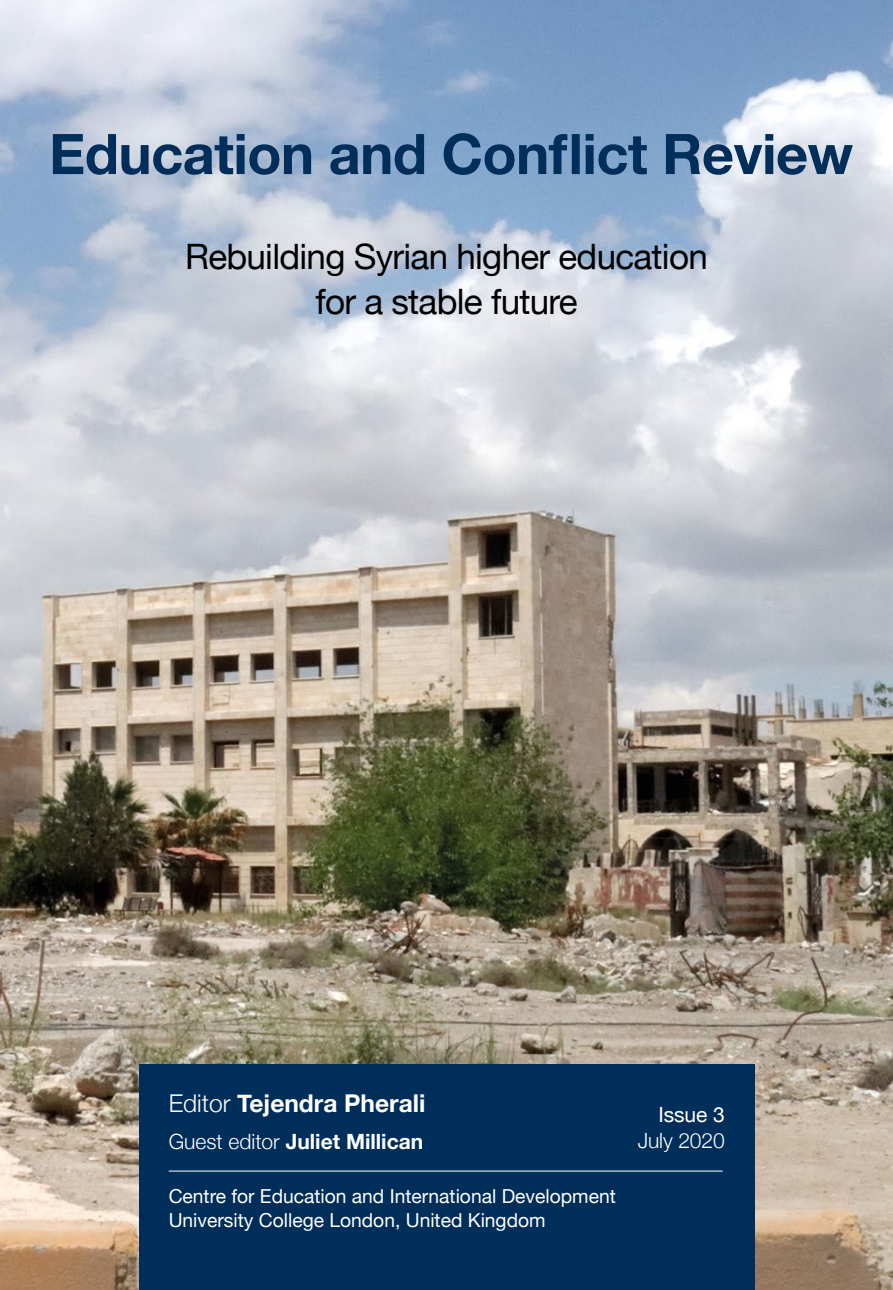
<style>
.page{position:relative;width:893px;height:1290px;background:#fff}
.page>*{position:absolute;margin:0;border:0;box-sizing:border-box;transform-origin:0 0}
.t1{font:700 56px "Helvetica Neue";letter-spacing:-.01em;color:#002e5a}
.t2{font:35px/45.5px "Helvetica Neue";letter-spacing:-.02em;color:#000;text-align:center}
.t3{font:700 24.5px "Helvetica Neue";color:#fff}
.t4{font:700 21px "Helvetica Neue";color:#fff}
.t5{font:300 21px "Helvetica Neue";letter-spacing:-.005em;color:#fff}
.t6{font:21px "Helvetica Neue";letter-spacing:-.005em;color:#fff}
.t7{font:19.25px/24.5px "Helvetica Neue";color:#fff}
.s1{font-weight:300}
</style>
<div class="page">
<img style="left:0;top:0;width:893px;height:1290px">
<div style="left:139px;top:1064px;width:615px;height:226px;background:#002e5a"></div>
<hr style="left:169px;top:1170px;width:554px;height:1px;background:#fff">
<h1 class="t1" style="left:49px;top:110px;width:806px">Education and Conflict Review</h1>
<h2 class="t2" style="left:185px;top:235px;width:524px">Rebuilding Syrian higher education for a stable future</h2>
<p class="t3" style="left:169px;top:1084px;width:258px"><span class="s1">Editor</span> Tejendra Pherali</p>
<p class="t4" style="left:169px;top:1124px;width:256px"><span class="s1">Guest editor</span> Juliet Millican</p>
<p class="t7" style="left:169px;top:1185px;width:449px">Centre for Education and International Development<br>University College London, United Kingdom</p>
<p class="t6" style="left:658px;top:1100px;width:68px">Issue 3</p>
<p class="t5" style="left:638px;top:1123px;width:89px">July 2020</p>
</div>
